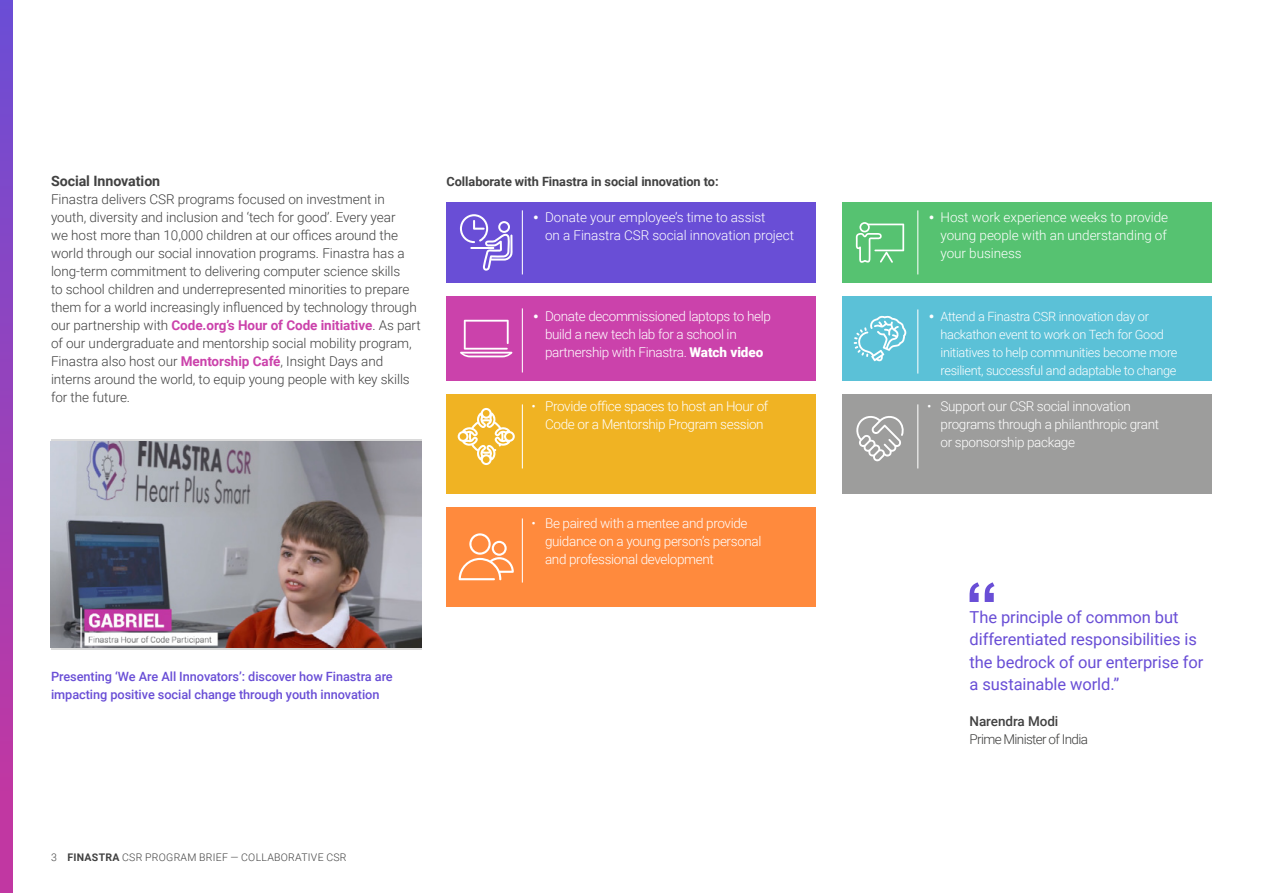
<style>
.page{position:relative;width:1263px;height:893px;background:#fff}
.page>*{position:absolute;margin:0;border:0;box-sizing:border-box;transform-origin:0 0}
.t1{font:700 66px "Arial";color:#694ed6}
.t2{font:16.5px/22.5px "Roboto";letter-spacing:-.005em;color:#694ed6}
.t3{font:700 14.25px "Roboto";letter-spacing:-.005em;color:#414141}
.t4{font:300 13.5px/18px "Roboto";letter-spacing:-.005em;color:#414141}
.t5{font:300 13.5px/18px "Roboto";letter-spacing:-.025em;color:#fff}
.t6{font:300 13.5px/18px "Roboto";letter-spacing:-.005em;color:#fff}
.t7{font:300 13.5px "Roboto";letter-spacing:-.05em;color:#3c3c3b}
.t8{font:500 13.5px "Roboto";letter-spacing:-.005em;color:#414141}
.t9{font:300 12.75px/18px "Roboto";letter-spacing:-.025em;color:#fff}
.t10{font:500 12.75px/18px "Roboto";letter-spacing:-.005em;color:#694ed6}
.t11{font:700 12.75px "Roboto";letter-spacing:-.005em;color:#414141}
.t12{font:300 10.5px "Roboto";letter-spacing:.025em;color:#414141}
.s1{font-weight:700;color:#cb42ab}
.s2{font-family:"Futura EF";font-weight:500}
.s3{font-weight:900}
.s4{font-weight:700}
.s5{font-family:"Futura EF";font-weight:500;font-size:13.5px}
</style>
<div class="page">
<div style="left:842px;top:394px;width:370px;height:100px;background:#9d9d9c"></div>
<svg style="left:51px;top:439px;width:370px;height:211px;background:#cdcecf"></svg>
<img style="left:51px;top:442px;width:370px;height:206px">
<div style="left:446px;top:202px;width:370px;height:81px;background:#694ed6"></div>
<div style="left:446px;top:296px;width:370px;height:85px;background:#cb42ab"></div>
<div style="left:446px;top:394px;width:370px;height:100px;background:#f0b323"></div>
<hr style="left:522px;top:210px;width:1px;height:64px;background:#fff">
<hr style="left:522px;top:308px;width:1px;height:64px;background:#fff">
<div style="left:842px;top:202px;width:370px;height:81px;background:#56c271"></div>
<div style="left:842px;top:296px;width:370px;height:85px;background:#5bc1d7"></div>
<hr style="left:917px;top:210px;width:1px;height:64px;background:#fff">
<hr style="left:917px;top:309px;width:1px;height:65px;background:#fff">
<hr style="left:917px;top:404px;width:1px;height:64px;background:#fff">
<hr style="left:522px;top:404px;width:1px;height:64px;background:#fff">
<svg style="left:856px;top:416px;width:48px;height:45px"></svg>
<div style="left:446px;top:507px;width:370px;height:99px;background:#ff8a3d"></div>
<hr style="left:522px;top:518px;width:1px;height:65px;background:#fff">
<svg style="left:460px;top:214px;width:53px;height:57px"></svg>
<svg style="left:460px;top:320px;width:52px;height:37px"></svg>
<svg style="left:458px;top:408px;width:57px;height:57px"></svg>
<svg style="left:459px;top:533px;width:55px;height:47px"></svg>
<svg style="left:856px;top:222px;width:48px;height:41px"></svg>
<svg style="left:854px;top:316px;width:53px;height:45px"></svg>
<svg style="left:0;top:0;width:13px;height:893px;background:#9a41b8"></svg>
<p class="t3" style="left:51px;top:171px;width:111px">Social Innovation</p>
<p class="t11" style="left:446px;top:173px;width:274px">Collaborate with Finastra in social innovation to:</p>
<p class="t4" style="left:51px;top:190px;width:371px">Finastra delivers CSR programs focused on investment in youth, diversity and inclusion and ‘tech for good’. Every year<br>we host more than 10,000 children at our offices around the world through our social innovation programs. Finastra has a long-term commitment to delivering computer science skills<br>to school children and underrepresented minorities to prepare them for a world increasingly influenced by technology through our partnership with <span class="s1">Code.org’s Hour of Code initiative</span>. As part of our undergraduate and mentorship social mobility program, Finastra also host our <span class="s1">Mentorship Café</span>, Insight Days and interns around the world, to equip young people with key skills for the future.</p>
<p class="t6" style="left:545px;top:208px;width:251px;text-indent:-14px"><span class="s2">•</span> Donate your employee’s time to assist<br>on a Finastra CSR social innovation project</p>
<p class="t5" style="left:545px;top:307px;width:227px;text-indent:-14px"><span class="s2">•</span> Donate decommissioned laptops to help build a new tech lab for a school in partnership with Finastra. <span class="s3">Watch video</span></p>
<p class="t5" style="left:545px;top:397px;width:225px;text-indent:-14px">• Provide office spaces to host an Hour of<br>Code or a Mentorship Program session</p>
<p class="t10" style="left:51px;top:667px;width:343px">Presenting ‘We Are All Innovators’: discover how Finastra are impacting positive social change through youth innovation</p>
<p class="t12" style="left:51px;top:850px;width:297px">3 <span class="s4">FINASTRA</span> CSR PROGRAM BRIEF — COLLABORATIVE CSR</p>
<p class="t5" style="left:545px;top:514px;width:218px;text-indent:-14px">• Be paired with a mentee and provide guidance on a young person’s personal and professional development</p>
<p class="t5" style="left:940px;top:208px;width:229px;text-align:justify;text-indent:-14px"><span class="s2">•</span> Host work experience weeks to provide young people with an understanding of your business</p>
<p class="t9" style="left:940px;top:307px;width:238px;text-indent:-14px"><span class="s5">•</span> Attend a Finastra CSR innovation day or hackathon event to work on Tech for Good initiatives to help communities become more resilient, successful and adaptable to change</p>
<p class="t5" style="left:940px;top:397px;width:220px;text-indent:-14px">• Support our CSR social innovation programs through a philanthropic grant or sponsorship package</p>
<h1 class="t1" style="left:965px;top:560px;width:34px">“</h1>
<p class="t2" style="left:969px;top:605px;width:235px">The principle of common but differentiated responsibilities is the bedrock of our enterprise for a sustainable world.”</p>
<p class="t8" style="left:969px;top:712px;width:90px">Narendra Modi</p>
<p class="t7" style="left:969px;top:730px;width:120px">Prime Minister of India</p>
</div>
